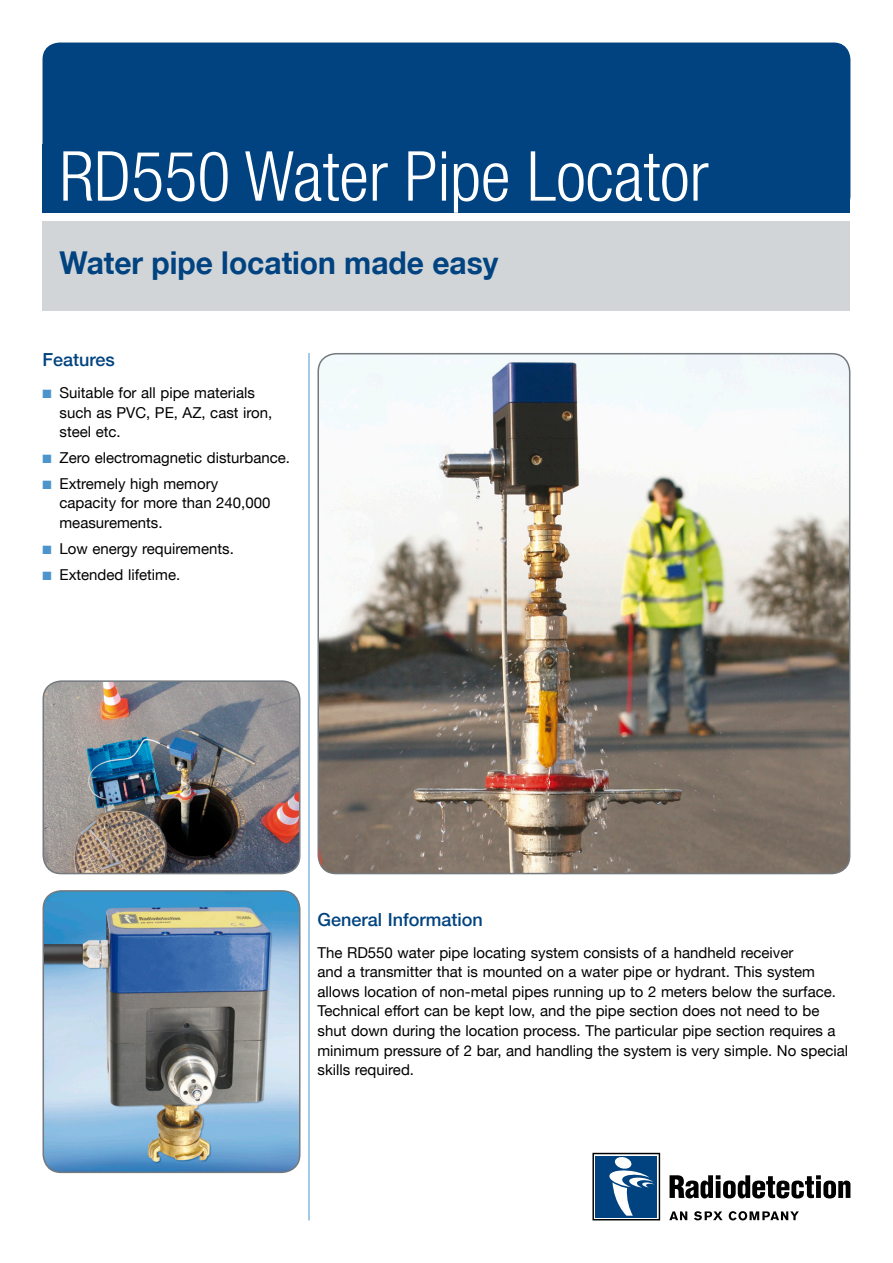
<style>
.page{position:relative;width:893px;height:1263px;background:#fff}
.page>*{position:absolute;margin:0;border:0;box-sizing:border-box;transform-origin:0 0}
.t1{font:300 condensed 69px "Helvetica Neue LT";color:#fff}
.t2{font:700 31.5px "Helvetica Neue LT";color:#004380;scale:.95 1}
.Bullet_text{font:500 18px "Helvetica Neue LT";color:#004380}
.Bullet_text-2{font:15px/19.5px "Helvetica Neue LT";color:#000}
.s1{color:#4b95cc}
</style>
<div class="page">
<div style="left:43px;top:43px;width:807px;height:170px;background:#004380;border-radius:17px"></div>
<div style="left:43px;top:221px;width:807px;height:89px;background:#d2d5d7"></div>
<div style="left:43px;top:144px;width:807px;height:69px;background:#004380"></div>
<hr style="left:309px;top:353px;width:1px;height:867px;background:#4b95cc">
<svg style="left:670px;top:1175px;width:180px;height:23px"></svg>
<svg style="left:592px;top:1153px;width:68px;height:67px"></svg>
<svg style="left:669px;top:1211px;width:18px;height:9px"></svg>
<svg style="left:694px;top:1211px;width:29px;height:9px"></svg>
<svg style="left:729px;top:1211px;width:70px;height:9px"></svg>
<img style="left:318px;top:354px;width:532px;height:519px;border-radius:18px">
<div style="left:317px;top:353px;width:533px;height:521px;border:2px solid #73797d;border-radius:18px"></div>
<img style="left:43px;top:891px;width:257px;height:281px;border-radius:18px">
<div style="left:43px;top:890px;width:257px;height:283px;border:2px solid #73797d;border-radius:18px"></div>
<img style="left:43px;top:681px;width:257px;height:192px;border-radius:18px">
<div style="left:43px;top:680px;width:257px;height:194px;border:2px solid #73797d;border-radius:18px"></div>
<p class="t1" style="left:60px;top:137px;width:651px">RD550 Water Pipe Locator</p>
<p class="t2" style="left:60px;top:243px;width:463px">Water pipe location made easy</p>
<p class="Bullet_text" style="left:43px;top:349px;width:74px">Features</p>
<p class="Bullet_text-2" style="left:60px;top:383px;width:214px;text-indent:-17px"><span class="s1">■</span> Suitable for all pipe materials such as PVC, PE, AZ, cast iron, steel etc.</p>
<p class="Bullet_text-2" style="left:43px;top:448px;width:249px"><span class="s1">■</span> Zero electromagnetic disturbance.</p>
<p class="Bullet_text-2" style="left:60px;top:473px;width:212px;text-indent:-17px"><span class="s1">■</span> Extremely high memory capacity for more than 240,000 measurements.</p>
<p class="Bullet_text-2" style="left:43px;top:538px;width:193px"><span class="s1">■</span> Low energy requirements.</p>
<p class="Bullet_text-2" style="left:43px;top:564px;width:139px"><span class="s1">■</span> Extended lifetime.</p>
<p class="Bullet_text" style="left:317px;top:908px;width:167px">General Information</p>
<p class="Bullet_text-2" style="left:317px;top:943px;width:532px">The RD550 water pipe locating system consists of a handheld receiver<br>and a transmitter that is mounted on a water pipe or hydrant. This system allows location of non-metal pipes running up to 2 meters below the surface.<br>Technical effort can be kept low, and the pipe section does not need to be shut down during the location process. The particular pipe section requires a minimum pressure of 2 bar, and handling the system is very simple. No special skills required.</p>
</div>
